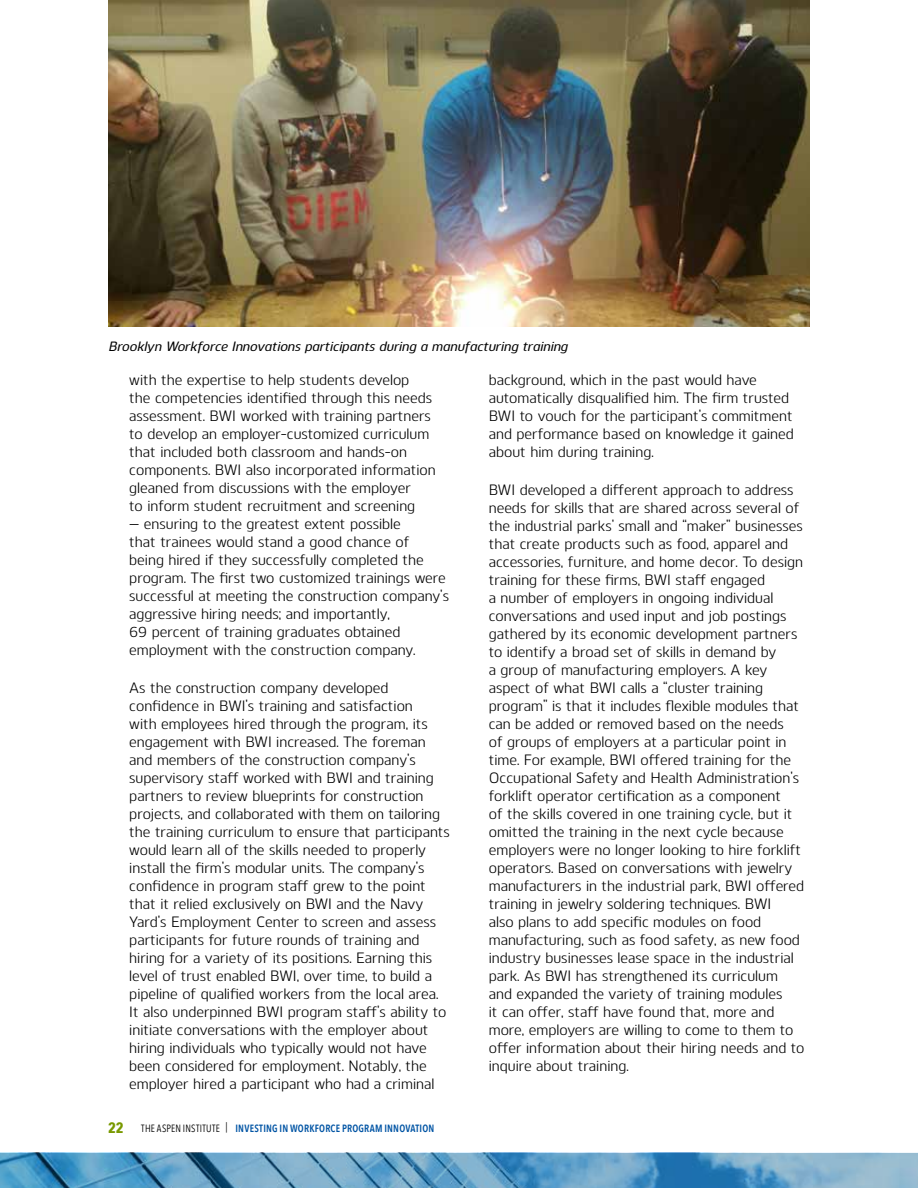
<style>
.page{position:relative;width:918px;height:1188px;background:#fff}
.page>*{position:absolute;margin:0;border:0;box-sizing:border-box;transform-origin:0 0}
.t1{font:15px/18px "Kobern";color:#000}
.t2{font:italic 500 13.5px "Kobern";color:#000}
.t3{font:600 10.5px "Avenir Next Condensed";letter-spacing:.02em;color:#0054a4;scale:.95 1}
.s1{font-weight:700;font-size:15px;color:#799900}
.s2{font-weight:400;color:#000}
</style>
<div class="page">
<img style="left:0;top:1153px;width:918px;height:35px">
<img style="left:109px;top:0;width:700px;height:326px">
<p class="t2" style="left:108px;top:337px;width:461px">Brooklyn Workforce Innovations participants during a manufacturing training</p>
<p class="t1" style="left:129px;top:370px;width:308px">with the expertise to help students develop<br>the competencies identified through this needs assessment. BWI worked with training partners to develop an employer-customized curriculum that included both classroom and hands-on components. BWI also incorporated information gleaned from discussions with the employer<br>to inform student recruitment and screening</p>
<p class="t1" style="left:129px;top:514px;width:321px">— ensuring to the greatest extent possible<br>that trainees would stand a good chance of<br>being hired if they successfully completed the program. The first two customized trainings were successful at meeting the construction company’s aggressive hiring needs; and importantly,<br>69 percent of training graduates obtained employment with the construction company.</p>
<p class="t1" style="left:129px;top:678px;width:322px">As the construction company developed confidence in BWI’s training and satisfaction<br>with employees hired through the program, its engagement with BWI increased. The foreman and members of the construction company’s supervisory staff worked with BWI and training partners to review blueprints for construction projects, and collaborated with them on tailoring the training curriculum to ensure that participants would learn all of the skills needed to properly install the firm’s modular units. The company’s confidence in program staff grew to the point that it relied exclusively on BWI and the Navy Yard’s Employment Center to screen and assess participants for future rounds of training and hiring for a variety of its positions. Earning this level of trust enabled BWI, over time, to build a pipeline of qualified workers from the local area.<br>It also underpinned BWI program staff’s ability to initiate conversations with the employer about hiring individuals who typically would not have been considered for employment. Notably, the employer hired a participant who had a criminal</p>
<p class="t3" style="left:108px;top:1119px;width:345px"><span class="s1">22</span> <span class="s2">THE ASPEN INSTITUTE |</span> INVESTING IN WORKFORCE PROGRAM INNOVATION</p>
<p class="t1" style="left:489px;top:370px;width:307px">background, which in the past would have automatically disqualified him. The firm trusted BWI to vouch for the participant’s commitment and performance based on knowledge it gained about him during training.</p>
<p class="t1" style="left:489px;top:480px;width:317px">BWI developed a different approach to address needs for skills that are shared across several of the industrial parks’ small and “maker” businesses that create products such as food, apparel and accessories, furniture, and home decor. To design training for these firms, BWI staff engaged<br>a number of employers in ongoing individual conversations and used input and job postings gathered by its economic development partners to identify a broad set of skills in demand by<br>a group of manufacturing employers. A key aspect of what BWI calls a “cluster training program” is that it includes flexible modules that can be added or removed based on the needs<br>of groups of employers at a particular point in time. For example, BWI offered training for the Occupational Safety and Health Administration’s forklift operator certification as a component<br>of the skills covered in one training cycle, but it omitted the training in the next cycle because employers were no longer looking to hire forklift operators. Based on conversations with jewelry manufacturers in the industrial park, BWI offered training in jewelry soldering techniques. BWI<br>also plans to add specific modules on food manufacturing, such as food safety, as new food industry businesses lease space in the industrial park. As BWI has strengthened its curriculum and expanded the variety of training modules<br>it can offer, staff have found that, more and more, employers are willing to come to them to offer information about their hiring needs and to inquire about training.</p>
</div>
